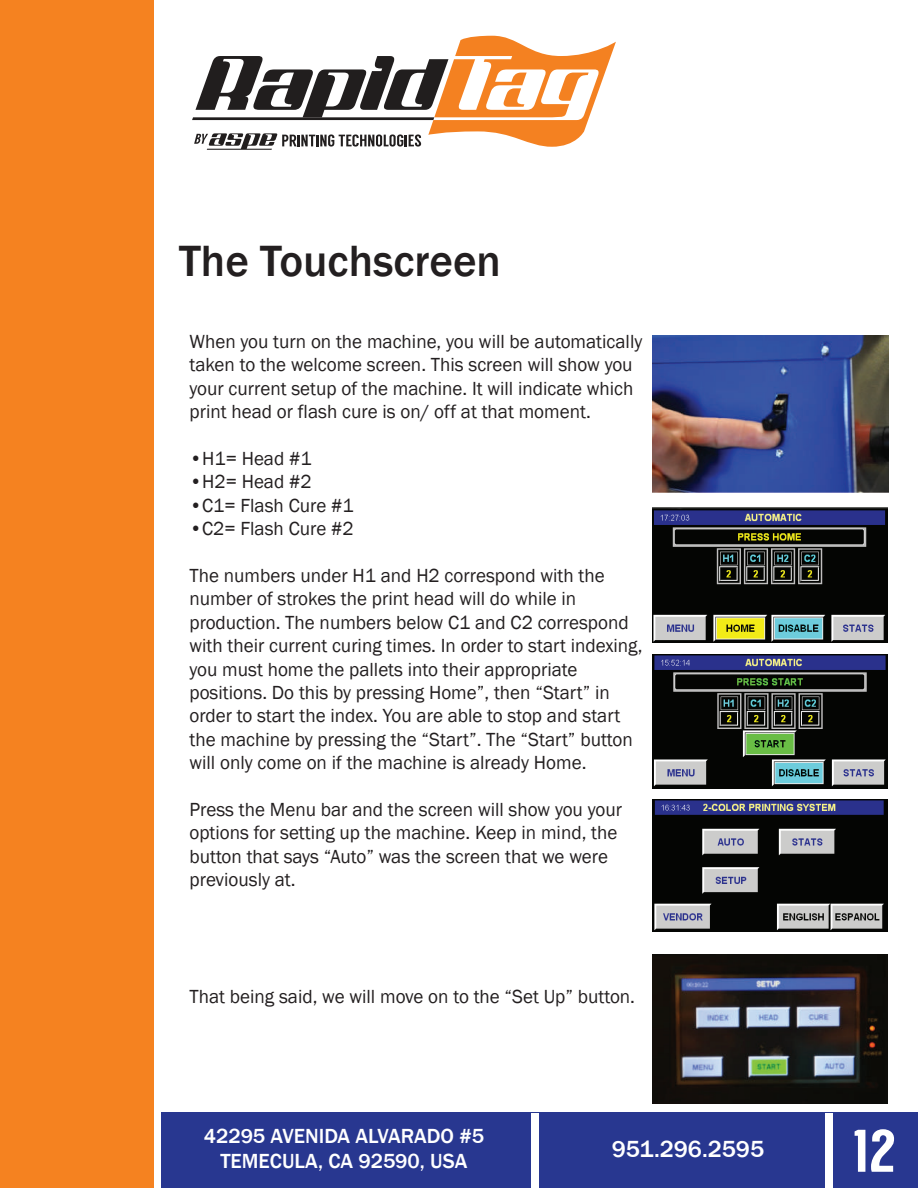
<style>
.page{position:relative;width:918px;height:1188px;background:#fff}
.page>*{position:absolute;margin:0;border:0;box-sizing:border-box;transform-origin:0 0}
.t1{font:60px "Langdon";color:#fff}
.t2{font:500 45px "Franklin Gothic";color:#231f20}
.t3{font:500 24px "Franklin Gothic";color:#fff}
.t4{font:500 21px/25.2px "Franklin Gothic";color:#fff;text-align:center}
.t5{font:19.5px/23.4px "Franklin Gothic";color:#231f20}
</style>
<div class="page">
<svg style="left:192px;top:36px;width:424px;height:114px"></svg>
<div style="left:0;top:0;width:153px;height:1188px;background:#f58220"></div>
<div style="left:162px;top:1113px;width:756px;height:75px;background:#283790"></div>
<div style="left:825px;top:1113px;width:7px;height:75px;background:#fff"></div>
<div style="left:532px;top:1113px;width:7px;height:75px;background:#fff"></div>
<img style="left:652px;top:335px;width:236px;height:158px">
<img style="left:653px;top:655px;width:235px;height:134px">
<img style="left:652px;top:799px;width:236px;height:133px">
<img style="left:652px;top:508px;width:236px;height:135px">
<img style="left:652px;top:955px;width:236px;height:148px">
<h2 class="t2" style="left:179px;top:233px;width:323px">The Touchscreen</h2>
<p class="t5" style="left:190px;top:330px;width:454px">When you turn on the machine, you will be automatically taken to the welcome screen. This screen will show you your current setup of the machine. It will indicate which print head or flash cure is on/ off at that moment.</p>
<p class="t5" style="left:190px;top:447px;width:124px">•H1= Head #1</p>
<p class="t5" style="left:190px;top:471px;width:124px">•H2= Head #2</p>
<p class="t5" style="left:190px;top:494px;width:166px">•C1= Flash Cure #1</p>
<p class="t5" style="left:190px;top:517px;width:166px">•C2= Flash Cure #2</p>
<p class="t5" style="left:190px;top:564px;width:454px">The numbers under H1 and H2 correspond with the number of strokes the print head will do while in production. The numbers below C1 and C2 correspond with their current curing times. In order to start indexing, you must home the pallets into their appropriate positions. Do this by pressing Home”, then “Start” in order to start the index. You are able to stop and start the machine by pressing the “Start”. The “Start” button will only come on if the machine is already Home.</p>
<p class="t5" style="left:190px;top:798px;width:434px">Press the Menu bar and the screen will show you your options for setting up the machine. Keep in mind, the button that says “Auto” was the screen that we were previously at.</p>
<p class="t5" style="left:190px;top:985px;width:447px">That being said, we will move on to the “Set Up” button.</p>
<p class="t4" style="left:204px;top:1123px;width:282px">42295 AVENIDA ALVARADO #5<br>TEMECULA, CA 92590, USA</p>
<p class="t3" style="left:612px;top:1135px;width:154px">951.296.2595</p>
<h1 class="t1" style="left:853px;top:1116px;width:45px">12</h1>
</div>
